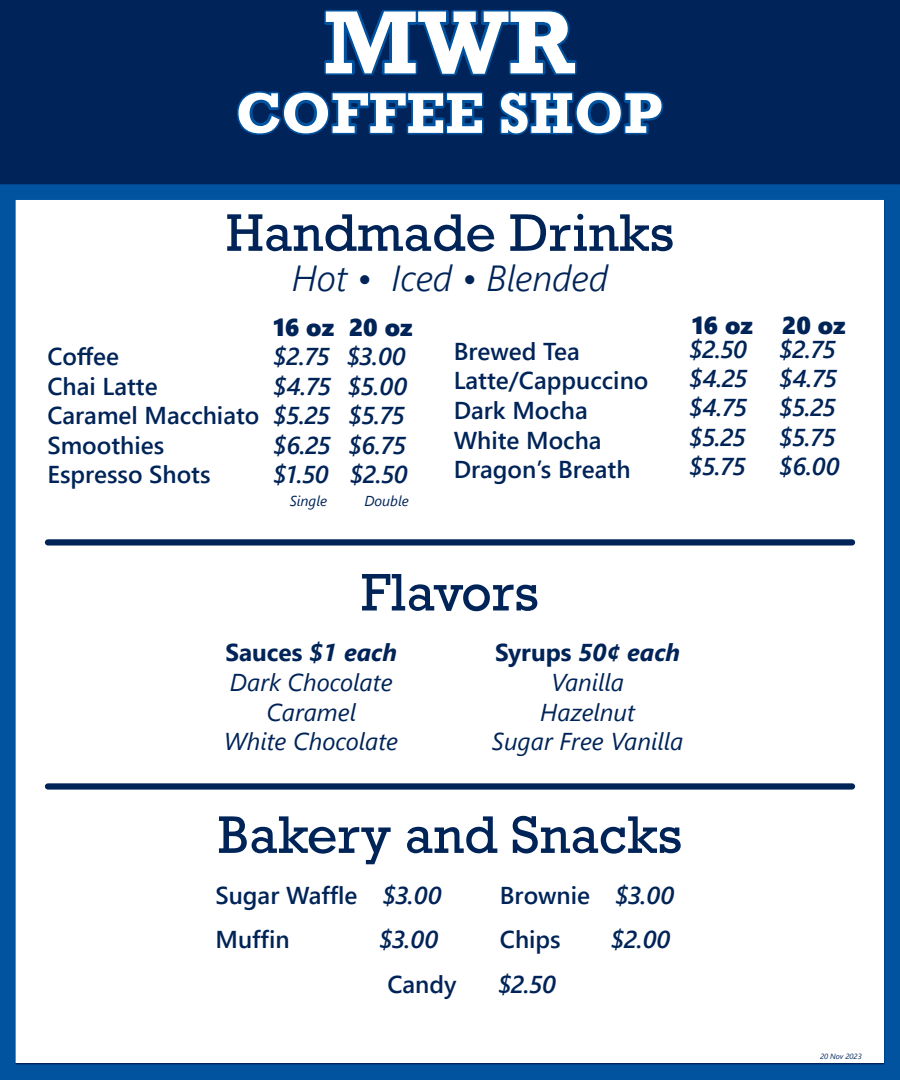
<style>
.page{position:relative;width:900px;height:1080px;background:#002459}
.page>*{position:absolute;margin:0;border:0;box-sizing:border-box;transform-origin:0 0}
.t1{font:53.75px "Rockwell";color:#002458}
.t2{font:italic 300 36.25px "Segoe UI";color:#002458}
.t3{font:600 24.38px/29.6px "Segoe UI";color:#002458}
.t4{font:italic 600 24.38px/29.5px "Segoe UI";color:#002458}
.t5{font:italic 24.38px "Segoe UI";color:#002458}
.t6{font:italic 700 24.38px "Segoe UI";color:#002458}
.t7{font:700 24.38px "Segoe UI";color:#002458}
.t8{font:24.38px "Segoe UI Black";color:#002458}
.t9{font:italic 14.38px "Segoe UI";color:#002458}
.t10{font:italic 7.5px "Segoe UI";color:#002458}
.s1{font-family:"Segoe UI Black";font-weight:400;font-style:normal}
.s2{font-style:italic}
.s3{font-style:normal}
</style>
<div class="page">
<div style="left:0;top:184px;width:900px;height:896px;background:#fff"></div>
<div style="left:48px;top:539px;width:804px;height:7px;background:#002458"></div>
<div style="left:48px;top:783px;width:804px;height:7px;background:#002458"></div>
<svg style="left:324px;top:10px;width:253px;height:66px"></svg>
<svg style="left:237px;top:91px;width:247px;height:44px"></svg>
<svg style="left:499px;top:91px;width:164px;height:44px"></svg>
<p class="t1" style="left:226px;top:202px;width:450px">Handmade Drinks</p>
<p class="t2" style="left:292px;top:244px;width:318px">Hot • Iced • Blended</p>
<p class="t4" style="left:273px;top:309px;width:141px"><span class="s1">16 oz 20 oz </span>$2.75 $3.00 $4.75 $5.00</p>
<p class="t3" style="left:47px;top:399px;width:359px">Caramel Macchiato <span class="s2">$5.25 $5.75</span></p>
<p class="t3" style="left:47px;top:428px;width:118px">Smoothies</p>
<p class="t3" style="left:47px;top:458px;width:165px">Espresso Shots</p>
<p class="t3" style="left:47px;top:340px;width:73px">Coffee</p>
<p class="t3" style="left:47px;top:369px;width:112px">Chai Latte</p>
<p class="t4" style="left:273px;top:427px;width:136px">$6.25 $6.75 $1.50 $2.50</p>
<p class="t9" style="left:290px;top:488px;width:39px">Single</p>
<p class="t9" style="left:364px;top:488px;width:46px">Double</p>
<p class="t3" style="left:454px;top:334px;width:196px">Brewed Tea<br>Latte/Cappuccino<br>Dark Mocha<br>White Mocha<br>Dragon’s Breath</p>
<p class="t1" style="left:361px;top:561px;width:179px">Flavors</p>
<p class="t8" style="left:692px;top:308px;width:155px">16 oz 20 oz</p>
<p class="t4" style="left:689px;top:331px;width:59px">$2.50</p>
<p class="t4" style="left:779px;top:331px;width:58px">$2.75</p>
<p class="t4" style="left:689px;top:360px;width:59px">$4.25</p>
<p class="t4" style="left:779px;top:360px;width:59px">$4.75</p>
<p class="t4" style="left:689px;top:389px;width:59px">$4.75</p>
<p class="t4" style="left:779px;top:389px;width:58px">$5.25</p>
<p class="t4" style="left:689px;top:418px;width:58px">$5.25</p>
<p class="t4" style="left:779px;top:418px;width:58px">$5.75</p>
<p class="t4" style="left:689px;top:448px;width:58px">$5.75</p>
<p class="t4" style="left:779px;top:448px;width:62px">$6.00</p>
<p class="t7" style="left:225px;top:630px;width:173px">Sauces <span class="s2">$1 each</span></p>
<p class="t6" style="left:495px;top:630px;width:187px"><span class="s3">Syrups</span> 50¢ each</p>
<p class="t5" style="left:230px;top:659px;width:164px">Dark Chocolate</p>
<p class="t5" style="left:551px;top:659px;width:74px">Vanilla</p>
<p class="t5" style="left:266px;top:689px;width:91px">Caramel</p>
<p class="t5" style="left:540px;top:689px;width:96px">Hazelnut</p>
<p class="t5" style="left:224px;top:718px;width:175px">White Chocolate</p>
<p class="t5" style="left:492px;top:718px;width:193px">Sugar Free Vanilla</p>
<p class="t1" style="left:218px;top:804px;width:466px">Bakery and Snacks</p>
<p class="t3" style="left:215px;top:871px;width:228px;line-height:44px">Sugar Waffle <span class="s2">$3.00<br></span>Muffin</p>
<p class="t4" style="left:379px;top:921px;width:61px">$3.00</p>
<p class="t3" style="left:500px;top:871px;width:176px;line-height:44px">Brownie <span class="s2">$3.00<br></span>Chips</p>
<p class="t4" style="left:611px;top:921px;width:61px">$2.00</p>
<p class="t3" style="left:387px;top:968px;width:71px">Candy</p>
<p class="t4" style="left:498px;top:966px;width:59px">$2.50</p>
<p class="t10" style="left:820px;top:1049px;width:43px">20 Nov 2023</p>
</div>
